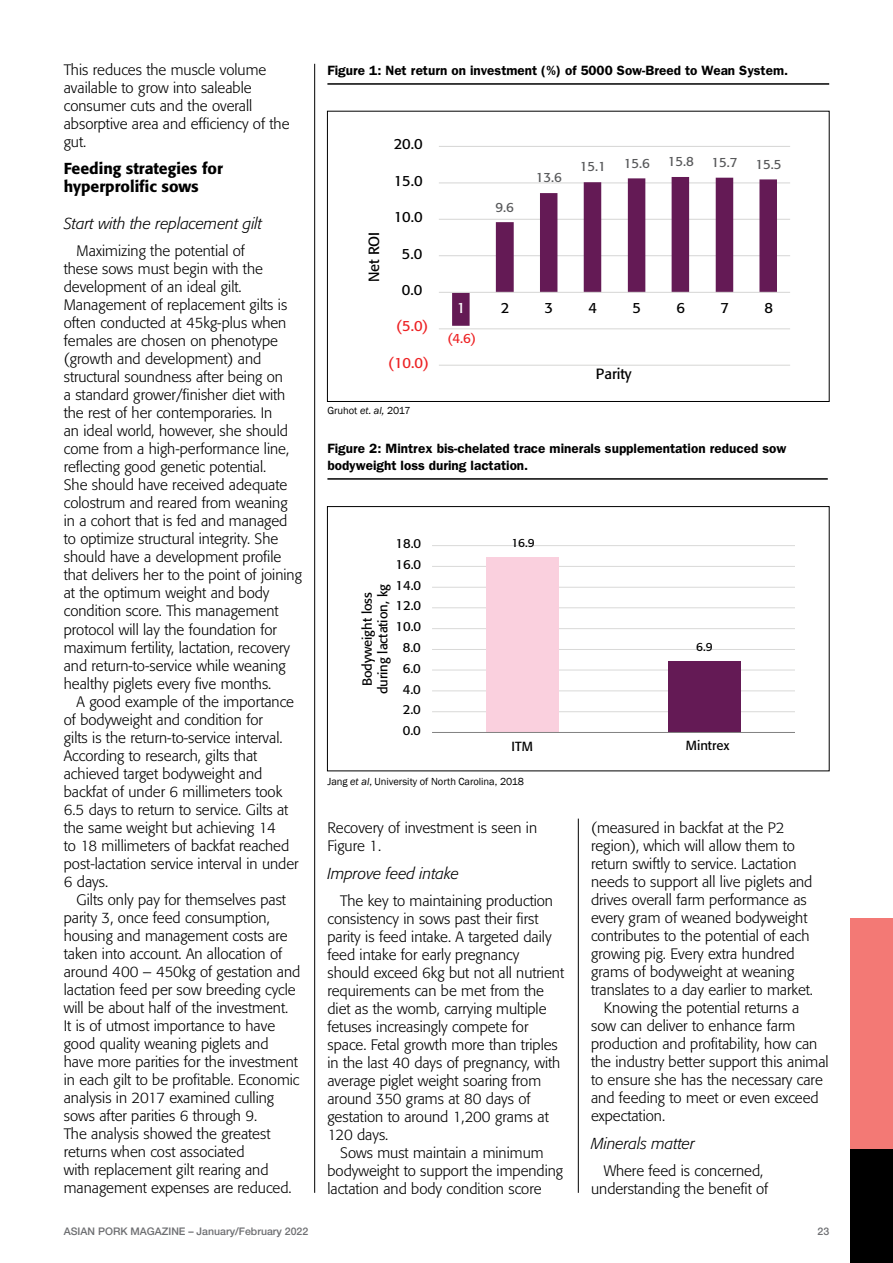
<style>
.page{position:relative;width:893px;height:1263px;background:#fff}
.page>*{position:absolute;margin:0;border:0;box-sizing:border-box;transform-origin:0 0}
.t1{font:italic 300 15.75px "Formata";color:#000}
.t2{font:500 15.75px/18px "Formata";color:#000}
.t3{font:300 15px/18px "Formata";color:#000}
.t4{font:14.7px "Formata";letter-spacing:-.005em;color:#000}
.t5{font:14.7px "Formata";color:#ed2224}
.t6{font:14.7px "Formata";color:#fff}
.t7{font:600 13.5px/16.5px "Franklin Gothic";color:#000}
.t8{font:13.35px "Formata";letter-spacing:-.005em;color:#58595b}
.t9{font:13.35px "Formata";color:#ed2224}
.t10{font:13.05px/15.8px "Formata";letter-spacing:-.005em;color:#000;text-align:center}
.t11{font:11.85px "Formata";color:#000}
.t12{font:10.5px "Franklin Gothic";color:#000}
.t13{font:500 10.5px "Helvetica Neue LT";color:#6d6e71}
.s1{font-style:italic}
</style>
<div class="page">
<hr style="left:327px;top:83px;width:502px;height:2px;background:#000">
<hr style="left:327px;top:478px;width:501px;height:2px;background:#000">
<hr style="left:439px;top:365px;width:351px;height:1px;background:#d9d9d8">
<hr style="left:439px;top:328px;width:351px;height:1px;background:#d9d9d8">
<hr style="left:439px;top:255px;width:351px;height:1px;background:#d9d9d8">
<hr style="left:439px;top:219px;width:351px;height:1px;background:#d9d9d8">
<hr style="left:439px;top:182px;width:351px;height:1px;background:#d9d9d8">
<hr style="left:439px;top:146px;width:351px;height:1px;background:#d9d9d8">
<svg style="left:452px;top:177px;width:325px;height:149px"></svg>
<hr style="left:439px;top:292px;width:351px;height:1px;background:#d9d9d8">
<div style="left:327px;top:111px;width:503px;height:291px;border:1px solid #000"></div>
<hr style="left:432px;top:711px;width:363px;height:1px;background:#d9d9d8">
<hr style="left:432px;top:690px;width:363px;height:1px;background:#d9d9d8">
<hr style="left:432px;top:669px;width:363px;height:1px;background:#d9d9d8">
<hr style="left:432px;top:649px;width:363px;height:1px;background:#d9d9d8">
<hr style="left:432px;top:628px;width:363px;height:1px;background:#d9d9d8">
<hr style="left:432px;top:607px;width:363px;height:1px;background:#d9d9d8">
<hr style="left:432px;top:587px;width:363px;height:1px;background:#d9d9d8">
<hr style="left:432px;top:566px;width:363px;height:1px;background:#d9d9d8">
<hr style="left:432px;top:545px;width:363px;height:1px;background:#d9d9d8">
<div style="left:486px;top:557px;width:73px;height:175px;background:#fad0de"></div>
<div style="left:668px;top:661px;width:73px;height:71px;background:#641a55"></div>
<hr style="left:432px;top:732px;width:363px;height:1px;background:#818181">
<div style="left:327px;top:506px;width:503px;height:265px;border:1px solid #000"></div>
<hr style="left:314px;top:64px;width:1px;height:1129px;background:#000">
<hr style="left:578px;top:819px;width:1px;height:374px;background:#000">
<div style="left:850px;top:1148px;width:43px;height:115px;background:#000"></div>
<div style="left:850px;top:918px;width:43px;height:230px;background:#f37975"></div>
<p class="t3" style="left:64px;top:61px;width:227px">This reduces the muscle volume available to grow into saleable consumer cuts and the overall absorptive area and efficiency of the gut.</p>
<p class="t2" style="left:64px;top:160px;width:161px">Feeding strategies for hyperprolific sows</p>
<p class="t1" style="left:64px;top:214px;width:200px">Start with the replacement gilt</p>
<p class="t3" style="left:64px;top:242px;width:240px;text-indent:13px">Maximizing the potential of<br>these sows must begin with the development of an ideal gilt.<br>Management of replacement gilts is often conducted at 45kg-plus when females are chosen on phenotype (growth and development) and structural soundness after being on<br>a standard grower/finisher diet with the rest of her contemporaries. In<br>an ideal world, however, she should come from a high-performance line, reflecting good genetic potential.<br>She should have received adequate colostrum and reared from weaning in a cohort that is fed and managed to optimize structural integrity. She should have a development profile that delivers her to the point of joining at the optimum weight and body condition score. This management protocol will lay the foundation for maximum fertility, lactation, recovery and return-to-service while weaning healthy piglets every five months.</p>
<p class="t3" style="left:64px;top:692px;width:236px;text-indent:13px">A good example of the importance of bodyweight and condition for<br>gilts is the return-to-service interval.<br>According to research, gilts that achieved target bodyweight and backfat of under 6 millimeters took 6.5 days to return to service. Gilts at the same weight but achieving 14<br>to 18 millimeters of backfat reached post-lactation service interval in under 6 days.</p>
<p class="t3" style="left:64px;top:890px;width:238px;text-indent:13px">Gilts only pay for themselves past parity 3, once feed consumption, housing and management costs are taken into account. An allocation of around 400 – 450kg of gestation and lactation feed per sow breeding cycle will be about half of the investment.<br>It is of utmost importance to have good quality weaning piglets and have more parities for the investment in each gilt to be profitable. Economic analysis in 2017 examined culling sows after parities 6 through 9.<br>The analysis showed the greatest returns when cost associated<br>with replacement gilt rearing and management expenses are reduced.</p>
<p class="t7" style="left:327px;top:61px;width:462px">Figure 1: Net return on investment (%) of 5000 Sow-Breed to Wean System.</p>
<p class="t4" style="left:394px;top:135px;width:30px">20.0</p>
<p class="t4" style="left:394px;top:172px;width:30px">15.0</p>
<p class="t4" style="left:365px;top:282px;width:52px;rotate:-90deg">Net ROI</p>
<p class="t4" style="left:394px;top:208px;width:30px">10.0</p>
<p class="t4" style="left:402px;top:245px;width:22px">5.0</p>
<p class="t4" style="left:402px;top:281px;width:22px">0.0</p>
<p class="t5" style="left:396px;top:317px;width:34px">(5.0)</p>
<p class="t5" style="left:388px;top:354px;width:42px">(10.0)</p>
<p class="t12" style="left:327px;top:404px;width:85px">Gruhot <span class="s1">et. al,</span> 2017</p>
<p class="t6" style="left:457px;top:299px;width:10px">1</p>
<p class="t9" style="left:447px;top:330px;width:30px">(4.6)</p>
<p class="t8" style="left:496px;top:199px;width:20px">9.6</p>
<p class="t8" style="left:536px;top:169px;width:28px">13.6</p>
<p class="t8" style="left:580px;top:158px;width:28px">15.1</p>
<p class="t8" style="left:624px;top:155px;width:28px">15.6</p>
<p class="t8" style="left:668px;top:153px;width:28px">15.8</p>
<p class="t8" style="left:712px;top:154px;width:28px">15.7</p>
<p class="t8" style="left:756px;top:156px;width:28px">15.5</p>
<p class="t4" style="left:501px;top:299px;width:10px">2</p>
<p class="t4" style="left:545px;top:299px;width:10px">3</p>
<p class="t4" style="left:589px;top:299px;width:10px">4</p>
<p class="t4" style="left:632px;top:299px;width:10px">5</p>
<p class="t4" style="left:676px;top:299px;width:10px">6</p>
<p class="t4" style="left:720px;top:299px;width:10px">7</p>
<p class="t4" style="left:764px;top:299px;width:10px">8</p>
<p class="t4" style="left:596px;top:365px;width:37px">Parity</p>
<p class="t7" style="left:327px;top:440px;width:460px">Figure 2: Mintrex bis-chelated trace minerals supplementation reduced sow bodyweight loss during lactation.</p>
<p class="t10" style="left:396px;top:536px;width:27px">18.0</p>
<p class="t10" style="left:396px;top:556px;width:27px">16.0</p>
<p class="t10" style="left:396px;top:577px;width:27px">14.0</p>
<p class="t10" style="left:359px;top:694px;width:112px;rotate:-90deg">Bodyweight loss during lactation, kg</p>
<p class="t10" style="left:396px;top:598px;width:27px">12.0</p>
<p class="t10" style="left:396px;top:619px;width:27px">10.0</p>
<p class="t10" style="left:403px;top:639px;width:20px">8.0</p>
<p class="t10" style="left:403px;top:660px;width:20px">6.0</p>
<p class="t10" style="left:403px;top:681px;width:20px">4.0</p>
<p class="t10" style="left:403px;top:701px;width:20px">2.0</p>
<p class="t10" style="left:403px;top:722px;width:20px">0.0</p>
<p class="t11" style="left:511px;top:536px;width:25px">16.9</p>
<p class="t10" style="left:512px;top:738px;width:23px">ITM</p>
<p class="t12" style="left:327px;top:775px;width:198px">Jang <span class="s1">et al</span>, University of North Carolina, 2018</p>
<p class="t3" style="left:327px;top:819px;width:211px">Recovery of investment is seen in<br>Figure 1.</p>
<p class="t1" style="left:327px;top:864px;width:133px">Improve feed intake</p>
<p class="t3" style="left:327px;top:892px;width:238px;text-indent:13px">The key to maintaining production consistency in sows past their first parity is feed intake. A targeted daily feed intake for early pregnancy should exceed 6kg but not all nutrient requirements can be met from the diet as the womb, carrying multiple fetuses increasingly compete for space. Fetal growth more than triples in the last 40 days of pregnancy, with average piglet weight soaring from around 350 grams at 80 days of gestation to around 1,200 grams at 120 days.</p>
<p class="t3" style="left:327px;top:1144px;width:237px;text-indent:13px">Sows must maintain a minimum bodyweight to support the impending lactation and body condition score</p>
<p class="t11" style="left:696px;top:640px;width:18px">6.9</p>
<p class="t10" style="left:686px;top:737px;width:45px">Mintrex</p>
<p class="t3" style="left:591px;top:819px;width:195px">(measured in backfat at the P2</p>
<p class="t3" style="left:591px;top:837px;width:205px">region), which will allow them to</p>
<p class="t3" style="left:591px;top:855px;width:207px">return swiftly to service. Lactation</p>
<p class="t3" style="left:591px;top:873px;width:223px">needs to support all live piglets and</p>
<p class="t3" style="left:591px;top:891px;width:217px">drives overall farm performance as</p>
<p class="t3" style="left:591px;top:909px;width:218px">every gram of weaned bodyweight</p>
<p class="t3" style="left:591px;top:927px;width:220px">contributes to the potential of each</p>
<p class="t3" style="left:591px;top:945px;width:205px">growing pig. Every extra hundred</p>
<p class="t3" style="left:591px;top:963px;width:205px">grams of bodyweight at weaning</p>
<p class="t3" style="left:591px;top:981px;width:223px">translates to a day earlier to market.</p>
<p class="t3" style="left:604px;top:999px;width:197px">Knowing the potential returns a</p>
<p class="t3" style="left:591px;top:1017px;width:206px">sow can deliver to enhance farm</p>
<p class="t3" style="left:591px;top:1035px;width:228px">production and profitability, how can</p>
<p class="t3" style="left:591px;top:1053px;width:239px">the industry better support this animal</p>
<p class="t3" style="left:591px;top:1071px;width:233px">to ensure she has the necessary care</p>
<p class="t3" style="left:591px;top:1089px;width:229px">and feeding to meet or even exceed</p>
<p class="t3" style="left:591px;top:1107px;width:76px">expectation.</p>
<p class="t1" style="left:591px;top:1134px;width:105px">Minerals matter</p>
<p class="t3" style="left:591px;top:1162px;width:179px;text-align:center">Where feed is concerned, understanding the benefit of</p>
<p class="t13" style="left:64px;top:1225px;width:246px">ASIAN PORK MAGAZINE – January/February 2022</p>
<p class="t13" style="left:817px;top:1225px;width:13px">23</p>
</div>
